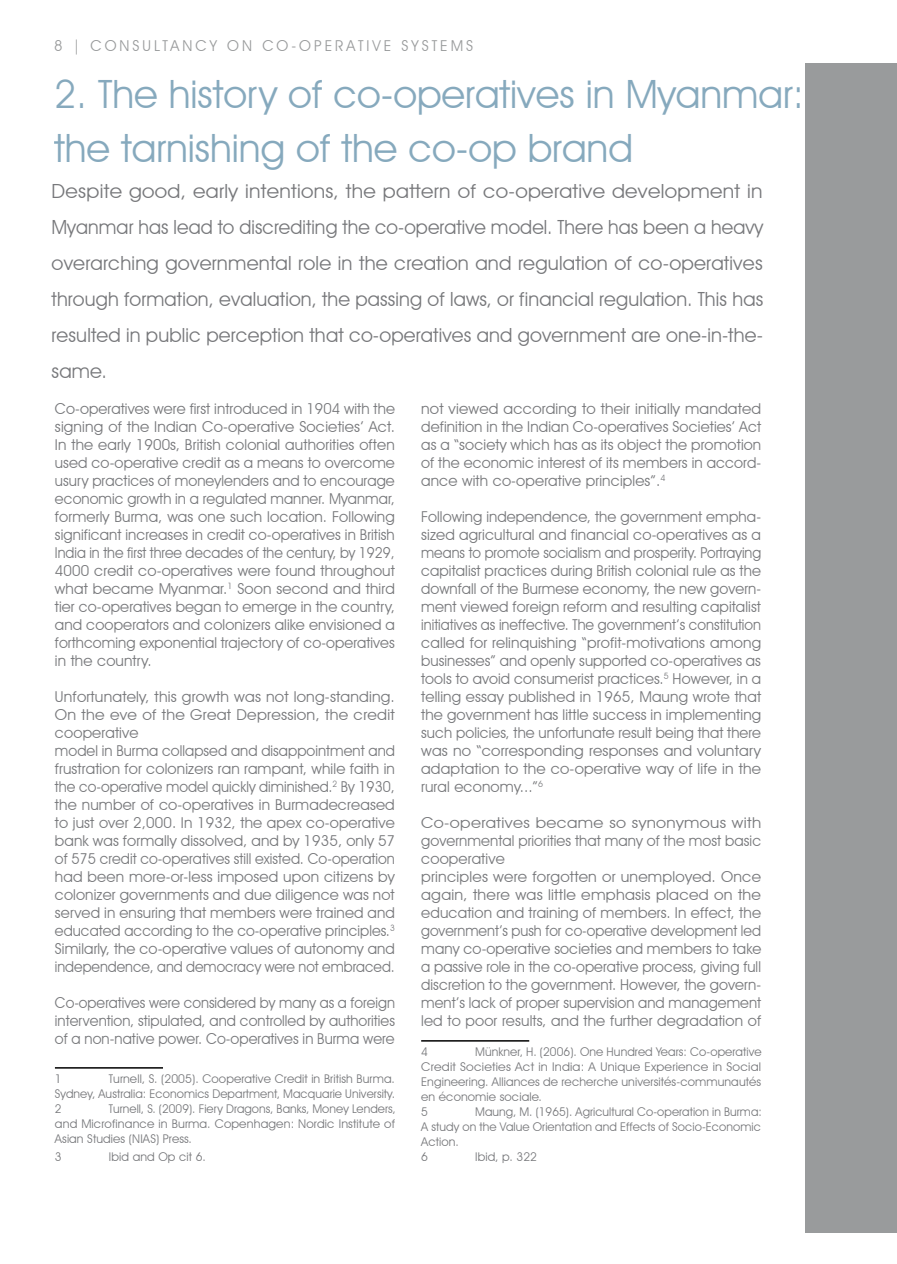
<style>
.page{position:relative;width:897px;height:1264px;background:#fff}
.page>*{position:absolute;margin:0;border:0;box-sizing:border-box;transform-origin:0 0}
.t1{font:39px/54px "Avant Garde IT Cby BT";color:#6894ad}
.t2{font:19.5px/36px "Avant Garde IT Cby BT";letter-spacing:.01em;color:#77787b;text-align:justify;scale:1.05 1}
.t3{font:15px/18px "Avant Garde IT Cby BT";letter-spacing:.01em;color:#77787b;text-align:justify}
.t4{font:15px/18px "Avant Garde IT Cby BT";letter-spacing:.01em;color:#77787b;scale:1.1 1}
.t5{font:15px/18px "Avant Garde IT Cby BT";letter-spacing:.01em;color:#77787b;text-align:justify;scale:.95 1}
.t6{font:15px "Avant Garde IT Cby BT";letter-spacing:.2em;color:#999b9c}
.t7{font:12px/15px "Avant Garde IT Cby BT";letter-spacing:.01em;color:#77787b;text-align:justify}
</style>
<div class="page">
<div style="left:805px;top:64px;width:91px;height:1169px;background:#999b9c"></div>
<hr style="left:55px;top:1067px;width:108px;height:1px;background:#000">
<hr style="left:421px;top:1040px;width:108px;height:1px;background:#000">
<p class="t6" style="left:54px;top:37px;width:420px">8 | CONSULTANCY ON CO-OPERATIVE SYSTEMS</p>
<h1 class="t1" style="left:54px;top:67px;width:751px">2. The history of co-operatives in Myanmar: the tarnishing of the co-op brand</h1>
<p class="t2" style="left:52px;top:173px;width:679px">Despite good, early intentions, the pattern of co-operative development in Myanmar has lead to discrediting the co-operative model. There has been a heavy overarching governmental role in the creation and regulation of co-operatives through formation, evaluation, the passing of laws, or financial regulation. This has resulted in public perception that co-operatives and government are one-in-the&shy;same.</p>
<p class="t3" style="left:55px;top:400px;width:341px">Co-operatives were first introduced in 1904 with the signing of the Indian Co-operative Societies’ Act.<br>In the early 1900s, British colonial authorities often used co-operative credit as a means to overcome usury practices of moneylenders and to encourage economic growth in a regulated manner. Myanmar, formerly Burma, was one such location. Following significant increases in credit co-operatives in British India in the first three decades of the century, by 1929, 4000 credit co-operatives were found throughout what became Myanmar.<sup>1</sup> Soon second and third tier co-operatives began to emerge in the country, and cooperators and colonizers alike envisioned a forthcoming exponential trajectory of co-operatives in the country.</p>
<p class="t3" style="left:55px;top:688px;width:341px;text-align:left">Unfortunately, this growth was not long-standing.<br>On the eve of the Great Depression, the credit cooperative<br>model in Burma collapsed and disappointment and frustration for colonizers ran rampant, while faith in the co-operative model quickly diminished.<sup>2</sup> By 1930, the number of co-operatives in Burmadecreased to just over 2,000. In 1932, the apex co-operative bank was formally dissolved, and by 1935, only 57 of 575 credit co-operatives still existed. Co-operation had been more-or-less imposed upon citizens by colonizer governments and due diligence was not served in ensuring that members were trained and educated according to the co-operative principles.<sup>3<br></sup>Similarly, the co-operative values of autonomy and independence, and democracy were not embraced.</p>
<p class="t5" style="left:55px;top:994px;width:359px">Co-operatives were considered by many as a foreign intervention, stipulated, and controlled by authorities of a non-native power. Co-operatives in Burma were</p>
<p class="t7" style="left:55px;top:1071px;width:8px">1</p>
<p class="t7" style="left:55px;top:1071px;width:341px;text-indent:54px">Turnell, S. (2005). Cooperative Credit in British Burma.<br>Sydney, Australia: Economics Department, Macquarie University.<br>2</p>
<p class="t7" style="left:55px;top:1101px;width:342px;text-indent:54px">Turnell, S. (2009). Fiery Dragons, Banks, Money Lenders, and Microfinance in Burma. Copenhagen: Nordic Institute of Asian Studies (NIAS) Press.</p>
<p class="t7" style="left:55px;top:1149px;width:8px">3</p>
<p class="t7" style="left:109px;top:1149px;width:98px">Ibid and Op cit 6.</p>
<p class="t3" style="left:421px;top:400px;width:341px">not viewed according to their initially mandated definition in the Indian Co-operatives Societies’ Act as a “society which has as its object the promotion of the economic interest of its members in accord&shy;ance with co-operative principles”.<sup>4</sup></p>
<p class="t3" style="left:421px;top:508px;width:341px">Following independence, the government empha&shy;sized agricultural and financial co-operatives as a means to promote socialism and prosperity. Portraying capitalist practices during British colonial rule as the downfall of the Burmese economy, the new govern&shy;ment viewed foreign reform and resulting capitalist initiatives as ineffective. The government’s constitution called for relinquishing “profit-motivations among businesses” and openly supported co-operatives as tools to avoid consumerist practices.<sup>5</sup> However, in a telling essay published in 1965, Maung wrote that the government has little success in implementing such policies, the unfortunate result being that there was no “corresponding responses and voluntary adaptation to the co-operative way of life in the rural economy...”<sup>6</sup></p>
<p class="t4" style="left:421px;top:814px;width:311px">Co-operatives became so synonymous with governmental priorities that many of the most basic cooperative<br>principles were forgotten or unemployed. Once again, there was little emphasis placed on the education and training of members. In effect, the government’s push for co-operative development led many co-operative societies and members to take a passive role in the co-operative process, giving full discretion to the government. However, the govern&shy;ment’s lack of proper supervision and management led to poor results, and the further degradation of</p>
<p class="t7" style="left:421px;top:1044px;width:8px">4</p>
<p class="t7" style="left:421px;top:1044px;width:342px;text-align:left;text-indent:54px">Münkner, H. (2006). One Hundred Years: Co-operative Credit Societies Act in India: A Unique Experience in Social Engineering. Alliances de recherche universités-communautés en économie sociale.<br>5</p>
<p class="t7" style="left:421px;top:1104px;width:342px;text-align:left;text-indent:54px">Maung, M. (1965). Agricultural Co-operation in Burma:<br>A study on the Value Orientation and Effects of Socio-Economic<br>Action.<br>6</p>
<p class="t7" style="left:475px;top:1149px;width:63px">Ibid, p. 322</p>
</div>
